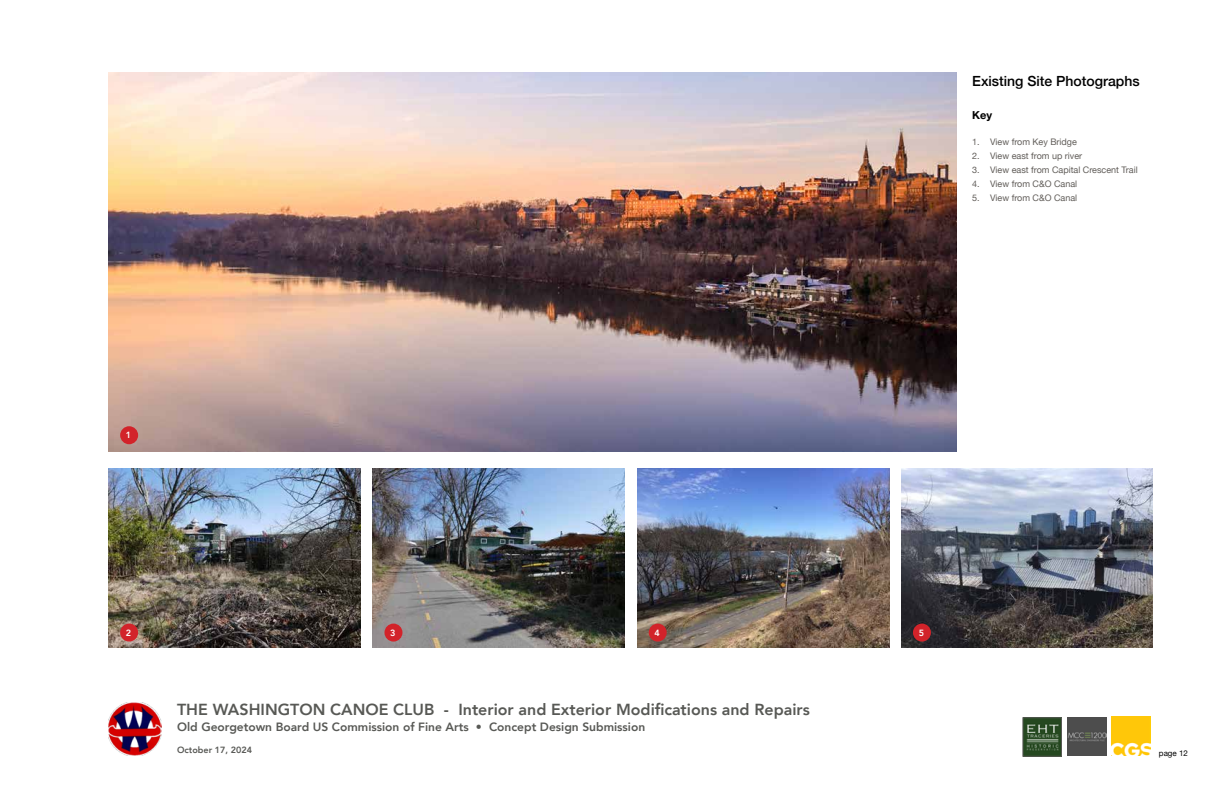
<style>
.page{position:relative;width:1224px;height:792px;background:#fff}
.page>*{position:absolute;margin:0;border:0;box-sizing:border-box;transform-origin:0 0}
.t1{font:800 16px "Avenir";color:#585955}
.t2{font:500 14px "Helvetica Neue";color:#000}
.t3{font:800 12px "Avenir";color:#585955}
.t4{font:700 11px "Helvetica Neue";color:#000}
.t5{font:9px "Helvetica Neue";color:#615d59}
.t6{font:800 9px "Avenir";color:#585955}
.t7{font:800 9px "Avenir";color:#fff}
.t8{font:8px "Helvetica Neue";color:#000}
</style>
<div class="page">
<img style="left:108px;top:702px;width:54px;height:53px">
<img style="left:1111px;top:717px;width:40px;height:39px">
<img style="left:1068px;top:717px;width:38px;height:39px">
<img style="left:1025px;top:720px;width:35px;height:34px">
<div style="left:1023px;top:718px;width:39px;height:38px;border:1px solid #585955"></div>
<img style="left:373px;top:468px;width:252px;height:180px">
<img style="left:109px;top:468px;width:252px;height:180px">
<div style="left:384px;top:624px;width:18px;height:18px;background:#d2232a;border-radius:50%"></div>
<div style="left:120px;top:624px;width:18px;height:18px;background:#d2232a;border-radius:50%"></div>
<img style="left:109px;top:72px;width:847px;height:379px">
<div style="left:120px;top:426px;width:18px;height:18px;background:#d2232a;border-radius:50%"></div>
<img style="left:637px;top:468px;width:252px;height:180px">
<div style="left:649px;top:624px;width:18px;height:18px;background:#d2232a;border-radius:50%"></div>
<img style="left:902px;top:468px;width:250px;height:180px">
<div style="left:913px;top:624px;width:18px;height:18px;background:#d2232a;border-radius:50%"></div>
<h2 class="t2" style="left:972px;top:69px;width:169px">Existing Site Photographs</h2>
<p class="t4" style="left:972px;top:107px;width:21px">Key</p>
<p class="t5" style="left:972px;top:136px;width:106px">1. View from Key Bridge</p>
<p class="t5" style="left:972px;top:150px;width:112px">2. View east from up river</p>
<p class="t5" style="left:972px;top:164px;width:167px">3. View east from Capital Crescent Trail</p>
<p class="t5" style="left:972px;top:178px;width:107px">4. View from C&amp;O Canal</p>
<p class="t5" style="left:972px;top:192px;width:107px">5. View from C&amp;O Canal</p>
<p class="t7" style="left:126px;top:428px;width:7px">1</p>
<p class="t7" style="left:126px;top:625px;width:7px">2</p>
<p class="t7" style="left:390px;top:625px;width:7px">3</p>
<p class="t7" style="left:655px;top:625px;width:7px">4</p>
<p class="t7" style="left:919px;top:625px;width:7px">5</p>
<h1 class="t1" style="left:177px;top:697px;width:634px">THE WASHINGTON CANOE CLUB - Interior and Exterior Modifications and Repairs</h1>
<h3 class="t3" style="left:177px;top:717px;width:470px">Old Georgetown Board US Commission of Fine Arts • Concept Design Submission</h3>
<p class="t6" style="left:177px;top:742px;width:77px">October 17, 2024</p>
<p class="t8" style="left:1159px;top:747px;width:31px">page 12</p>
</div>
